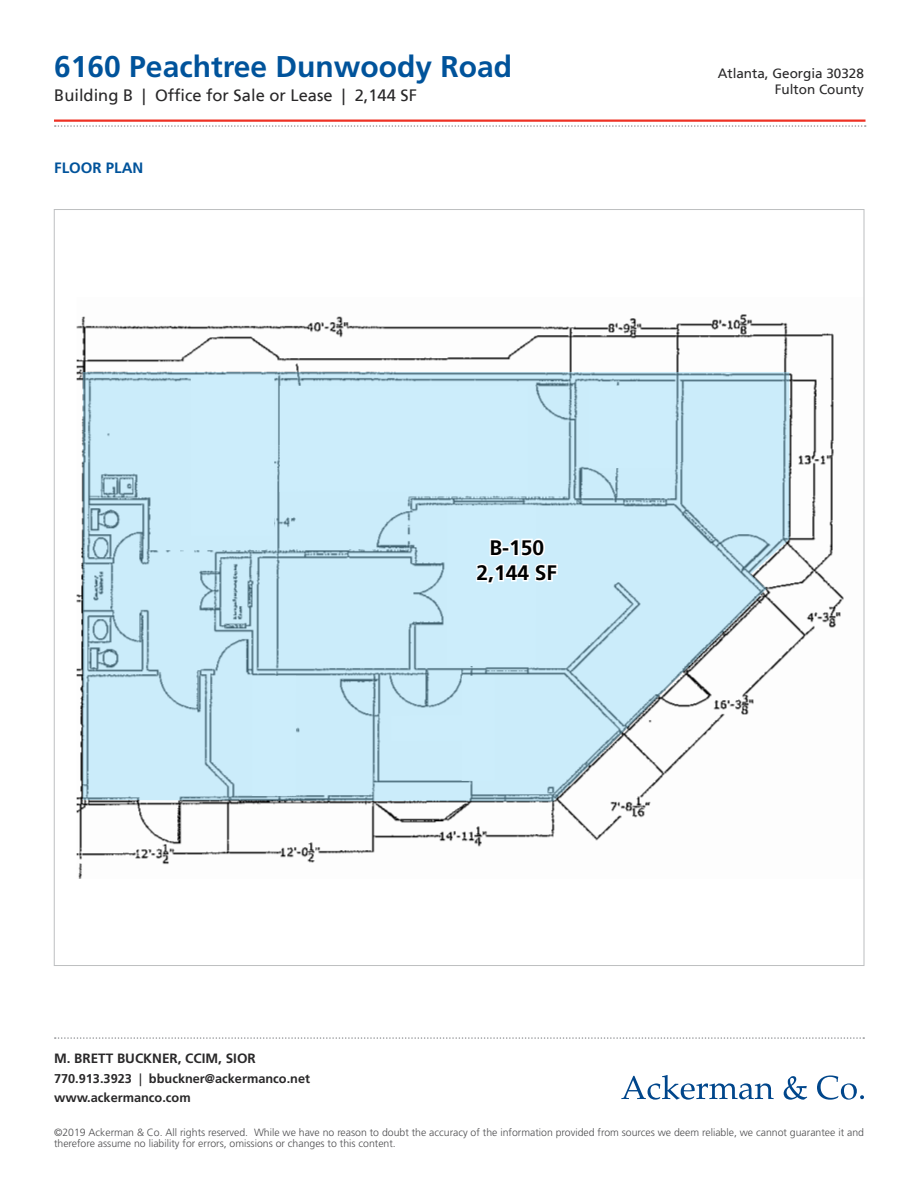
<style>
.page{position:relative;width:918px;height:1188px;background:#fff}
.page>*{position:absolute;margin:0;border:0;box-sizing:border-box;transform-origin:0 0}
.t1{font:700 30px "Frutiger LT Std";color:#00539b}
.t2{font:700 21px/25.2px "Frutiger LT Std";color:#000;text-align:center}
.t3{font:16.5px "Frutiger LT Std";color:#292829}
.t4{font:700 15px "Frutiger LT Std";color:#00539b}
.t5{font:13.5px/16.2px "Frutiger LT Std";color:#292829;text-align:right}
.t6{font:700 13.5px "Frutiger LT Std";color:#292829}
.t7{font:700 12.75px/19.5px "Frutiger LT Std";color:#292829}
.t8{font:300 10.5px/11.2px "Frutiger LT Std";color:#4d4d4f}
.s1{font-weight:400}
</style>
<div class="page">
<svg style="left:55px;top:1037px;width:809px;height:2px"></svg>
<svg style="left:621px;top:1075px;width:153px;height:25px"></svg>
<svg style="left:784px;top:1076px;width:23px;height:24px"></svg>
<svg style="left:817px;top:1075px;width:47px;height:25px"></svg>
<hr style="left:54px;top:120px;width:812px;height:2px;background:#ee3124">
<svg style="left:55px;top:125px;width:811px;height:2px"></svg>
<img style="left:77px;top:314px;width:767px;height:565px">
<svg style="left:83px;top:372px;width:706px;height:430px;background:#c7e4f1"></svg>
<svg style="left:474px;top:537px;width:86px;height:49px"></svg>
<h1 class="t1" style="left:54px;top:49px;width:459px">6160 Peachtree Dunwoody Road</h1>
<h3 class="t3" style="left:54px;top:86px;width:364px">Building B | Office for Sale or Lease | 2,144 SF</h3>
<h3 class="t4" style="left:54px;top:159px;width:91px">FLOOR PLAN</h3>
<h2 class="t2" style="left:477px;top:535px;width:82px">B-150<br>2,144 SF</h2>
<p class="t5" style="left:718px;top:66px;width:148px">Atlanta, Georgia 30328<br>Fulton County</p>
<p class="t6" style="left:54px;top:1051px;width:203px">M. BRETT BUCKNER, CCIM, SIOR</p>
<p class="t7" style="left:54px;top:1069px;width:258px">770.913.3923 <span class="s1">|</span> bbuckner@ackermanco.net www.ackermanco.com</p>
<p class="t8" style="left:54px;top:1127px;width:812px">©2019 Ackerman &amp; Co. All rights reserved. While we have no reason to doubt the accuracy of the information provided from sources we deem reliable, we cannot guarantee it and therefore assume no liability for errors, omissions or changes to this content.</p>
</div>
